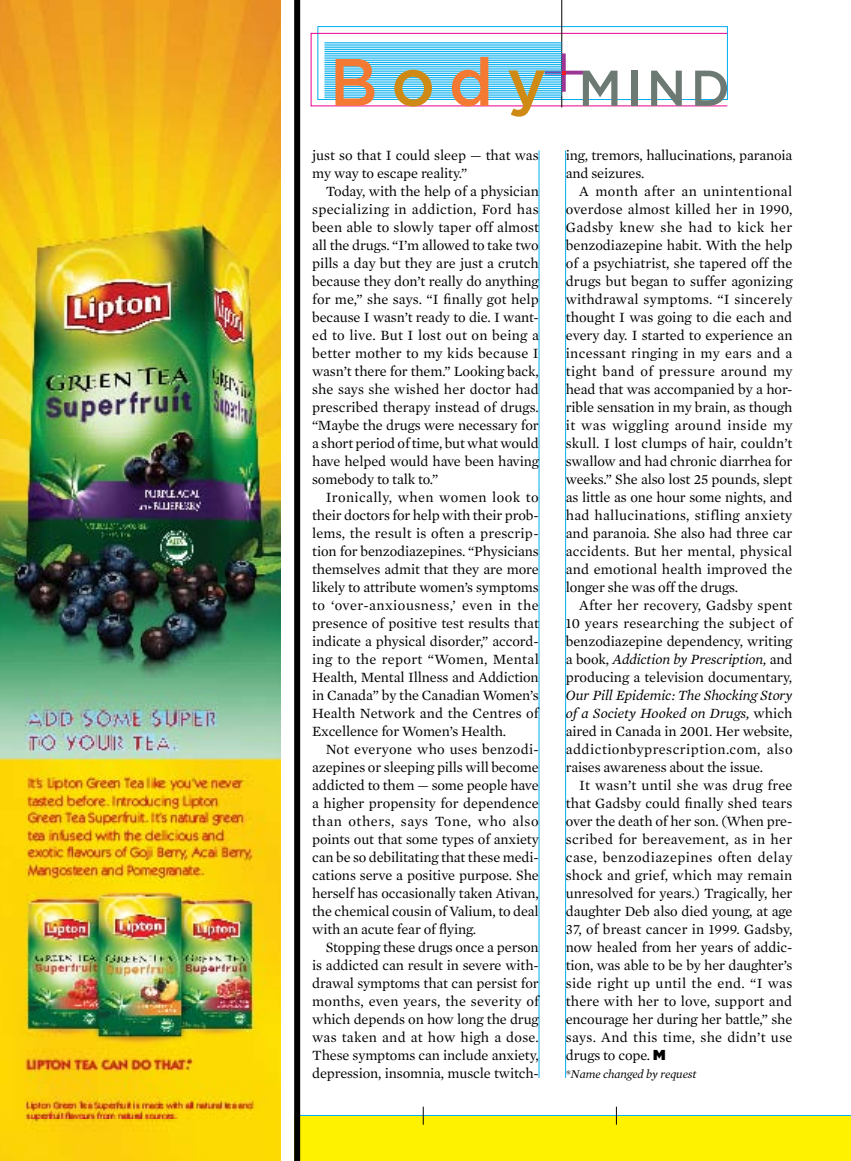
<style>
.page{position:relative;width:851px;height:1161px;background:#fff}
.page>*{position:absolute;margin:0;border:0;box-sizing:border-box;transform-origin:0 0}
.t1{font:500 50.4px "Gotham";color:#6d7a73}
.t2{font:14.4px/18px "Mercury Text G1";letter-spacing:-.01em;color:#000;text-align:justify}
.t3{font:italic 12px "Mercury Text G1";letter-spacing:-.01em;color:#000}
.s1{font-size:66.9px;color:#f47932}
.s2{font-size:66.9px;color:#ce8a14}
.s3{font-style:italic}
.s4{font-family:"Gotham";font-weight:900}
</style>
<div class="page">
<div style="left:294px;top:1115px;width:556px;height:46px;background:#fff200"></div>
<hr style="left:297px;top:1115px;width:553px;height:1px;background:#00aeef">
<svg style="left:423px;top:1107px;width:1px;height:18px"></svg>
<svg style="left:616px;top:1107px;width:1px;height:18px"></svg>
<svg style="left:324px;top:42px;width:237px;height:55px;background:#a1dff8"></svg>
<div style="left:318px;top:26px;width:409px;height:74px;border:1px solid #00aeef"></div>
<div style="left:311px;top:33px;width:416px;height:73px;border:1px solid #ec008c"></div>
<hr style="left:324px;top:97px;width:237px;height:1px;background:#00aeef">
<hr style="left:561px;top:0;width:1px;height:107px;background:#000">
<hr style="left:562px;top:53px;width:3px;height:39px;background:#9d3594">
<svg style="left:544px;top:71px;width:39px;height:4px"></svg>
<svg style="left:562px;top:71px;width:3px;height:4px"></svg>
<hr style="left:324px;top:95px;width:237px;height:1px;background:#00aeef">
<hr style="left:324px;top:93px;width:237px;height:1px;background:#00aeef">
<hr style="left:324px;top:90px;width:237px;height:1px;background:#00aeef">
<hr style="left:324px;top:88px;width:237px;height:1px;background:#00aeef">
<hr style="left:324px;top:86px;width:237px;height:1px;background:#00aeef">
<hr style="left:324px;top:84px;width:237px;height:1px;background:#00aeef">
<hr style="left:324px;top:82px;width:237px;height:1px;background:#00aeef">
<hr style="left:324px;top:80px;width:237px;height:1px;background:#00aeef">
<hr style="left:324px;top:77px;width:237px;height:1px;background:#00aeef">
<hr style="left:324px;top:75px;width:237px;height:1px;background:#00aeef">
<hr style="left:324px;top:73px;width:237px;height:1px;background:#00aeef">
<hr style="left:324px;top:71px;width:237px;height:1px;background:#00aeef">
<hr style="left:324px;top:69px;width:237px;height:1px;background:#00aeef">
<hr style="left:324px;top:67px;width:237px;height:1px;background:#00aeef">
<hr style="left:324px;top:64px;width:237px;height:1px;background:#00aeef">
<hr style="left:324px;top:62px;width:237px;height:1px;background:#00aeef">
<hr style="left:324px;top:60px;width:237px;height:1px;background:#00aeef">
<hr style="left:324px;top:58px;width:237px;height:1px;background:#00aeef">
<hr style="left:324px;top:56px;width:237px;height:1px;background:#00aeef">
<hr style="left:324px;top:53px;width:237px;height:1px;background:#00aeef">
<hr style="left:324px;top:51px;width:237px;height:1px;background:#00aeef">
<hr style="left:324px;top:49px;width:237px;height:1px;background:#00aeef">
<hr style="left:324px;top:47px;width:237px;height:1px;background:#00aeef">
<hr style="left:324px;top:45px;width:237px;height:1px;background:#00aeef">
<hr style="left:324px;top:43px;width:237px;height:1px;background:#00aeef">
<hr style="left:565px;top:151px;width:1px;height:927px;background:#00aeef">
<hr style="left:538px;top:150px;width:1px;height:928px;background:#00aeef">
<div style="left:294px;top:0;width:6px;height:1161px;background:#000"></div>
<img style="left:0;top:0;width:281px;height:1161px">
<h1 class="t1" style="left:329px;top:59px;width:402px"><span class="s1">B</span><span class="s2">O</span><span class="s1">D</span><span class="s2">Y</span> MIND</h1>
<p class="t2" style="left:312px;top:146px;width:228px">just so that I could sleep — that was my way to escape reality.”</p>
<p class="t2" style="left:312px;top:182px;width:228px;text-indent:13px">Today, with the help of a physician specializing in addiction, Ford has been able to slowly taper off almost all the drugs. “I’m allowed to take two pills a day but they are just a crutch because they don’t really do anything for me,” she says. “I finally got help because I wasn’t ready to die. I want&shy;ed to live. But I lost out on being a better mother to my kids because I wasn’t there for them.” Looking back, she says she wished her doctor had prescribed therapy instead of drugs. “Maybe the drugs were necessary for a short period of time, but what would have helped would have been having somebody to talk to.”</p>
<p class="t2" style="left:312px;top:488px;width:228px;text-indent:13px">Ironically, when women look to their doctors for help with their prob&shy;lems, the result is often a prescrip&shy;tion for benzodiazepines. “Physicians themselves admit that they are more likely to attribute women’s symptoms to ‘over-anxiousness,’ even in the presence of positive test results that indicate a physical disorder,” accord&shy;ing to the report “Women, Mental Health, Mental Illness and Addiction in Canada” by the Canadian Women’s Health Network and the Centres of Excellence for Women’s Health.</p>
<p class="t2" style="left:312px;top:740px;width:228px;text-indent:13px">Not everyone who uses benzodi&shy;azepines or sleeping pills will become addicted to them — some people have a higher propensity for dependence than others, says Tone, who also points out that some types of anxiety can be so debilitating that these medi&shy;cations serve a positive purpose. She herself has occasionally taken Ativan, the chemical cousin of Valium, to deal with an acute fear of flying.</p>
<p class="t2" style="left:312px;top:938px;width:228px;text-indent:13px">Stopping these drugs once a person is addicted can result in severe with&shy;drawal symptoms that can persist for months, even years, the severity of which depends on how long the drug was taken and at how high a dose.<br>These symptoms can include anxiety, depression, insomnia, muscle twitch-</p>
<p class="t2" style="left:565px;top:146px;width:228px">ing, tremors, hallucinations, paranoia and seizures.</p>
<p class="t2" style="left:565px;top:182px;width:228px;text-indent:13px">A month after an unintentional overdose almost killed her in 1990, Gadsby knew she had to kick her benzodiazepine habit. With the help of a psychiatrist, she tapered off the drugs but began to suffer agonizing withdrawal symptoms. “I sincerely thought I was going to die each and every day. I started to experience an incessant ringing in my ears and a tight band of pressure around my head that was accompanied by a hor&shy;rible sensation in my brain, as though it was wiggling around inside my skull. I lost clumps of hair, couldn’t swallow and had chronic diarrhea for weeks.” She also lost 25 pounds, slept as little as one hour some nights, and had hallucinations, stifling anxiety and paranoia. She also had three car accidents. But her mental, physical and emotional health improved the longer she was off the drugs.</p>
<p class="t2" style="left:565px;top:596px;width:228px;text-indent:13px">After her recovery, Gadsby spent 10 years researching the subject of benzodiazepine dependency, writing a book, <span class="s3">Addiction by Prescription,</span> and producing a television documentary,</p>
<p class="t2" style="left:565px;top:686px;width:228px"><span class="s3">Our Pill Epidemic: The Shocking Story of a Society Hooked on Drugs,</span> which aired in Canada in 2001. Her website, addictionbyprescription.com, also raises awareness about the issue.</p>
<p class="t2" style="left:565px;top:776px;width:228px;text-indent:13px">It wasn’t until she was drug free that Gadsby could finally shed tears over the death of her son. (When pre&shy;scribed for bereavement, as in her case, benzodiazepines often delay shock and grief, which may remain unresolved for years.) Tragically, her daughter Deb also died young, at age 37, of breast cancer in 1999. Gadsby, now healed from her years of addic&shy;tion, was able to be by her daughter’s side right up until the end. “I was there with her to love, support and encourage her during her battle,” she says. And this time, she didn’t use drugs to cope. <span class="s4">M</span></p>
<p class="t3" style="left:566px;top:1067px;width:132px">*Name changed by request</p>
</div>
